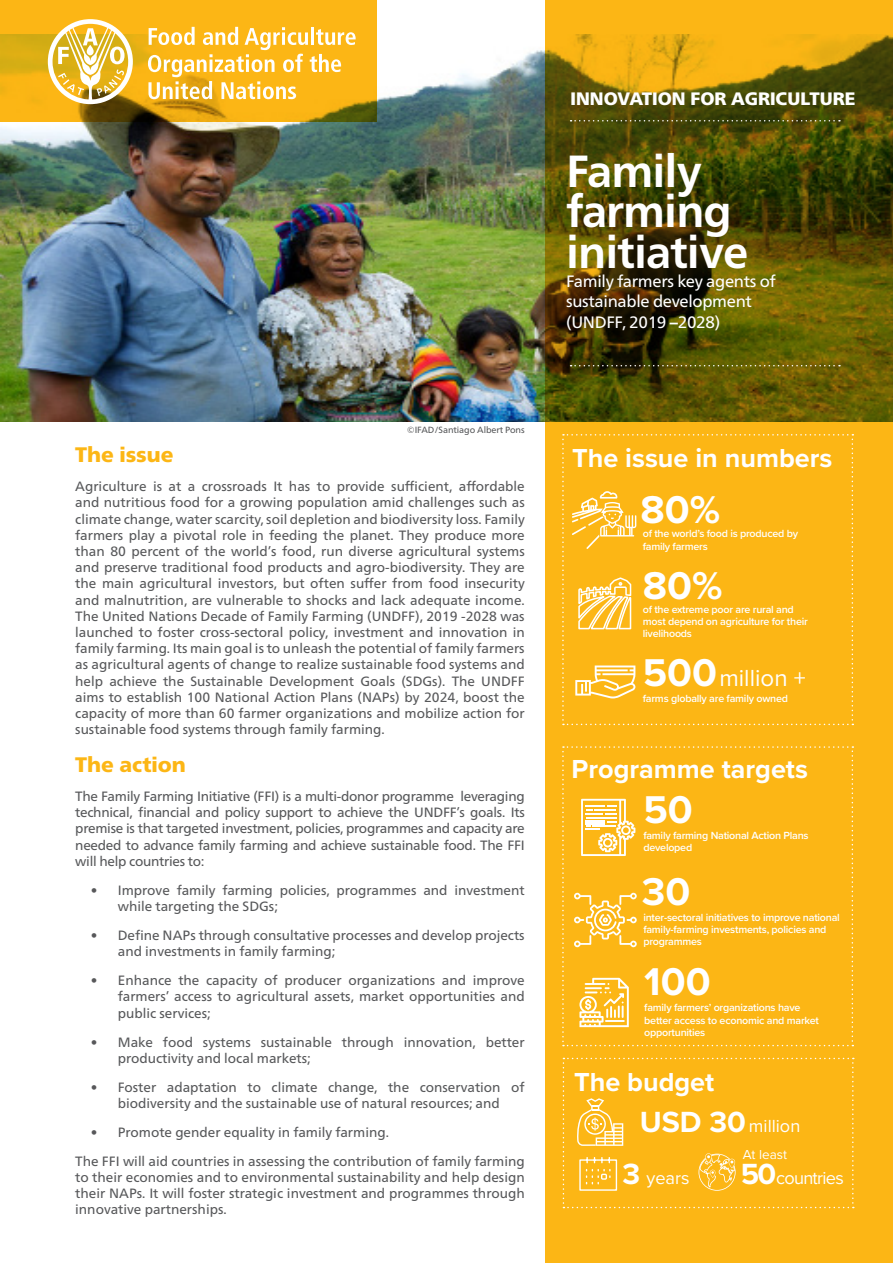
<style>
.page{position:relative;width:893px;height:1263px;background:#fff}
.page>*{position:absolute;margin:0;border:0;box-sizing:border-box;transform-origin:0 0}
.t1{font:700 45px/40.5px "Frutiger Neue LTCYR";letter-spacing:-.02em;color:#fff}
.t2{font:700 40.2px "Proxima Nova";color:#fff}
.t3{font:700 30.3px "Proxima Nova";color:#fff}
.t4{font:700 27px "Proxima Nova";color:#fff}
.t5{font:24.15px "Proxima Nova";color:#fff}
.t6{font:900 21px "Frutiger Neue LTCYR";color:#fcb615}
.t7{font:18.15px "Proxima Nova";color:#fff}
.t8{font:18.15px "Proxima Nova";letter-spacing:-.04em;color:#fff}
.t9{font:900 18px "Frutiger Neue LTCYR";color:#fff}
.t10{font:16.5px/19.5px "Frutiger Neue LTCYR";letter-spacing:-.02em;color:#fff}
.Paragraph_Style_11{font:13.5px/16.2px "Frutiger Neue LTCYR";color:#57585a;text-align:justify}
.t11{font:13.5px "Proxima Nova";color:#fff}
.t12{font:600 10.65px/12.3px "Proxima Nova";letter-spacing:-.02em;color:#fff}
.t13{font:9px "Frutiger Neue LTCYR";letter-spacing:-.01em;color:#57585a}
.s1{font-weight:700}
.s2{font-weight:700;font-size:40.2px}
.s3{font-weight:700;font-size:30.3px}
</style>
<div class="page">
<img style="left:0;top:34px;width:546px;height:388px">
<svg style="left:546px;top:0;width:347px;height:1263px;background:#9d7a0b"></svg>
<svg style="left:571px;top:120px;width:269px;height:2px"></svg>
<svg style="left:571px;top:365px;width:269px;height:1px"></svg>
<div style="left:563px;top:1058px;width:291px;height:150px;background:#fcb615"></div>
<svg style="left:0;top:0;width:376px;height:122px;background:#e5a813"></svg>
<svg style="left:48px;top:19px;width:85px;height:85px"></svg>
<svg style="left:148px;top:27px;width:208px;height:72px"></svg>
<div style="left:562px;top:434px;width:291px;height:291px;background:#fcb615"></div>
<div style="left:562px;top:746px;width:291px;height:300px;background:#fcb615"></div>
<p class="t13" style="left:407px;top:425px;width:120px">©IFAD/Santiago Albert Pons</p>
<p class="t6" style="left:75px;top:442px;width:100px">The issue</p>
<p class="Paragraph_Style_11" style="left:75px;top:478px;width:451px">Agriculture is at a crossroads It has to provide sufficient, affordable and nutritious food for a growing population amid challenges such as climate change, water scarcity, soil depletion and biodiversity loss. Family farmers play a pivotal role in feeding the planet. They produce more than 80 percent of the world’s food, run diverse agricultural systems and preserve traditional food products and agro-biodiversity. They are the main agricultural investors, but often suffer from food insecurity and malnutrition, are vulnerable to shocks and lack adequate income.<br>The United Nations Decade of Family Farming (UNDFF), 2019 -2028 was launched to foster cross-sectoral policy, investment and innovation in family farming. Its main goal is to unleash the potential of family farmers as agricultural agents of change to realize sustainable food systems and help achieve the Sustainable Development Goals (SDGs). The UNDFF aims to establish 100 National Action Plans (NAPs) by 2024, boost the capacity of more than 60 farmer organizations and mobilize action for sustainable food systems through family farming.</p>
<p class="t6" style="left:75px;top:752px;width:112px">The action</p>
<p class="Paragraph_Style_11" style="left:75px;top:788px;width:451px">The Family Farming Initiative (FFI) is a multi-donor programme leveraging technical, financial and policy support to achieve the UNDFF’s goals. Its premise is that targeted investment, policies, programmes and capacity are needed to advance family farming and achieve sustainable food. The FFI will help countries to:</p>
<p class="Paragraph_Style_11" style="left:118px;top:882px;width:408px;text-indent:-27px">• Improve family farming policies, programmes and investment while targeting the SDGs;</p>
<p class="Paragraph_Style_11" style="left:118px;top:927px;width:408px;text-indent:-27px">• Define NAPs through consultative processes and develop projects and investments in family farming;</p>
<p class="Paragraph_Style_11" style="left:118px;top:972px;width:408px;text-indent:-27px">• Enhance the capacity of producer organizations and improve farmers’ access to agricultural assets, market opportunities and public services;</p>
<p class="Paragraph_Style_11" style="left:118px;top:1034px;width:408px;text-indent:-27px">• Make food systems sustainable through innovation, better productivity and local markets;</p>
<p class="Paragraph_Style_11" style="left:91px;top:1079px;width:435px;text-align:center">• Foster adaptation to climate change, the conservation of biodiversity and the sustainable use of natural resources; and</p>
<p class="Paragraph_Style_11" style="left:91px;top:1124px;width:300px">• Promote gender equality in family farming.</p>
<p class="Paragraph_Style_11" style="left:75px;top:1153px;width:451px">The FFI will aid countries in assessing the contribution of family farming to their economies and to environmental sustainability and help design their NAPs. It will foster strategic investment and programmes through innovative partnerships.</p>
<p class="t9" style="left:571px;top:88px;width:286px">INNOVATION FOR AGRICULTURE</p>
<p class="t1" style="left:566px;top:150px;width:184px">Family farming initiative</p>
<p class="t10" style="left:566px;top:272px;width:211px">Family farmers key agents of sustainable development</p>
<p class="t10" style="left:566px;top:312px;width:156px">(UNDFF, 2019 <span class="s1">–</span>2028)</p>
<p class="t4" style="left:572px;top:438px;width:262px">The issue in numbers</p>
<p class="t2" style="left:641px;top:479px;width:81px">80%</p>
<p class="t12" style="left:643px;top:527px;width:157px">of the world’s food is produced by</p>
<p class="t12" style="left:643px;top:539px;width:66px">family farmers</p>
<p class="t2" style="left:643px;top:556px;width:81px">80%</p>
<p class="t12" style="left:643px;top:603px;width:166px">of the extreme poor are rural and most depend on agriculture for their livelihoods</p>
<p class="t5" style="left:643px;top:660px;width:164px"><span class="s2">500</span>million +</p>
<p class="t12" style="left:643px;top:691px;width:147px">farms globally are family owned</p>
<p class="t4" style="left:572px;top:749px;width:238px">Programme targets</p>
<p class="t2" style="left:643px;top:779px;width:51px">50</p>
<p class="t12" style="left:643px;top:829px;width:167px">family farming National Action Plans developed</p>
<p class="t2" style="left:642px;top:861px;width:50px">30</p>
<p class="t12" style="left:643px;top:910px;width:198px">inter-sectoral initiatives to improve national family-farming investments, policies and programmes</p>
<p class="t2" style="left:644px;top:951px;width:68px">100</p>
<p class="t12" style="left:644px;top:1001px;width:176px">family farmers’ organizations have better access to economic and market opportunities</p>
<p class="t4" style="left:574px;top:1062px;width:142px">The budget</p>
<p class="t7" style="left:640px;top:1112px;width:162px"><span class="s3">USD 30</span> million</p>
<p class="t3" style="left:622px;top:1151px;width:19px">3</p>
<p class="t7" style="left:646px;top:1164px;width:45px">years</p>
<p class="t8" style="left:741px;top:1164px;width:105px"><span class="s3">50</span>countries</p>
<p class="t11" style="left:743px;top:1144px;width:46px">At least</p>
</div>
